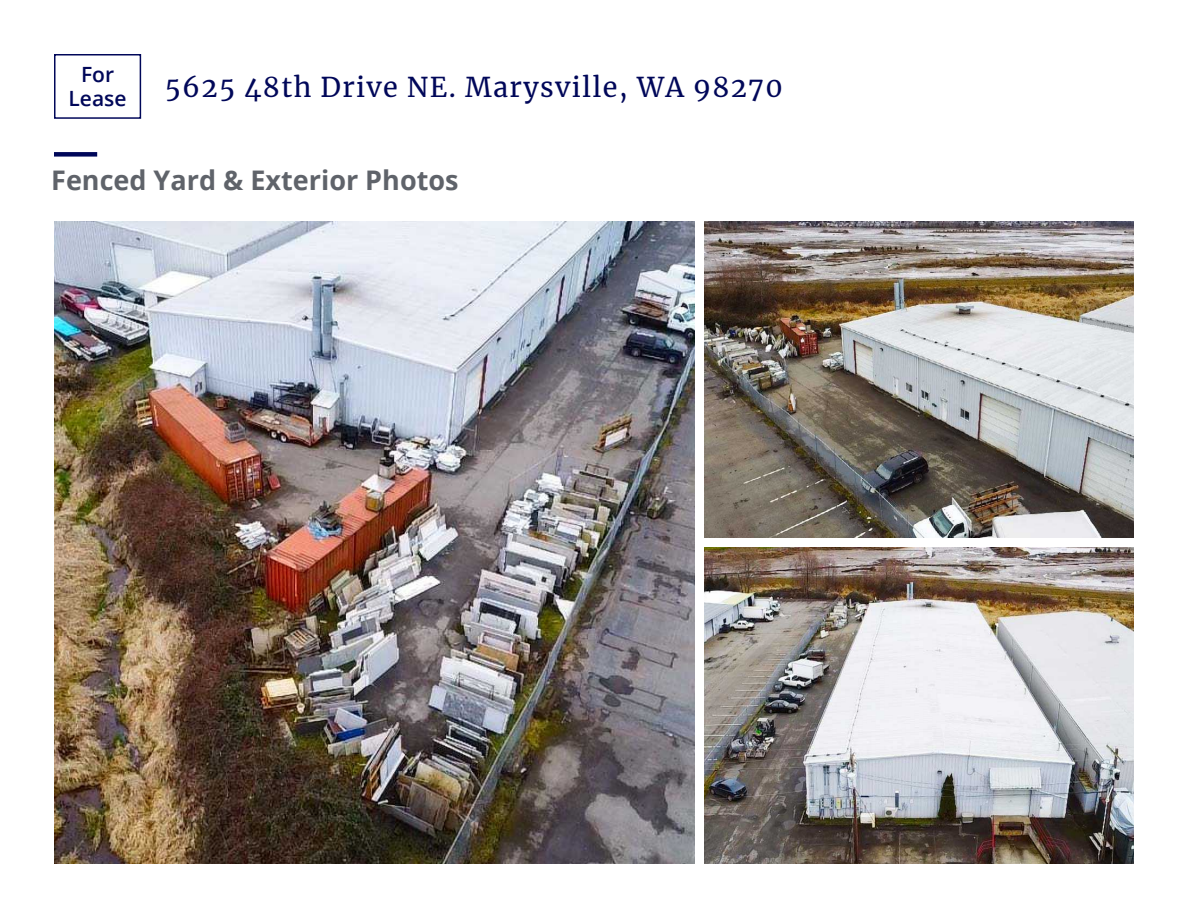
<style>
.page{position:relative;width:1188px;height:918px;background:#fff}
.page>*{position:absolute;margin:0;border:0;box-sizing:border-box;transform-origin:0 0}
.t1{font:27px "Merriweather";letter-spacing:.05em;color:#000759}
.t2{font:700 27px "Open Sans";color:#5f636a}
.t3{font:600 21px/24px "Open Sans";color:#000759;text-align:center}
</style>
<div class="page">
<div style="left:54px;top:54px;width:87px;height:65px;border:2px solid #000759"></div>
<div style="left:54px;top:152px;width:43px;height:5px;background:#000759"></div>
<img style="left:704px;top:221px;width:430px;height:317px">
<img style="left:705px;top:548px;width:429px;height:316px">
<img style="left:54px;top:221px;width:641px;height:643px">
<p class="t3" style="left:69px;top:62px;width:59px">For<br>Lease</p>
<p class="t1" style="left:165px;top:69px;width:619px">5625 48th Drive NE. Marysville, WA 98270</p>
<p class="t2" style="left:51px;top:161px;width:409px">Fenced Yard &amp; Exterior Photos</p>
</div>
